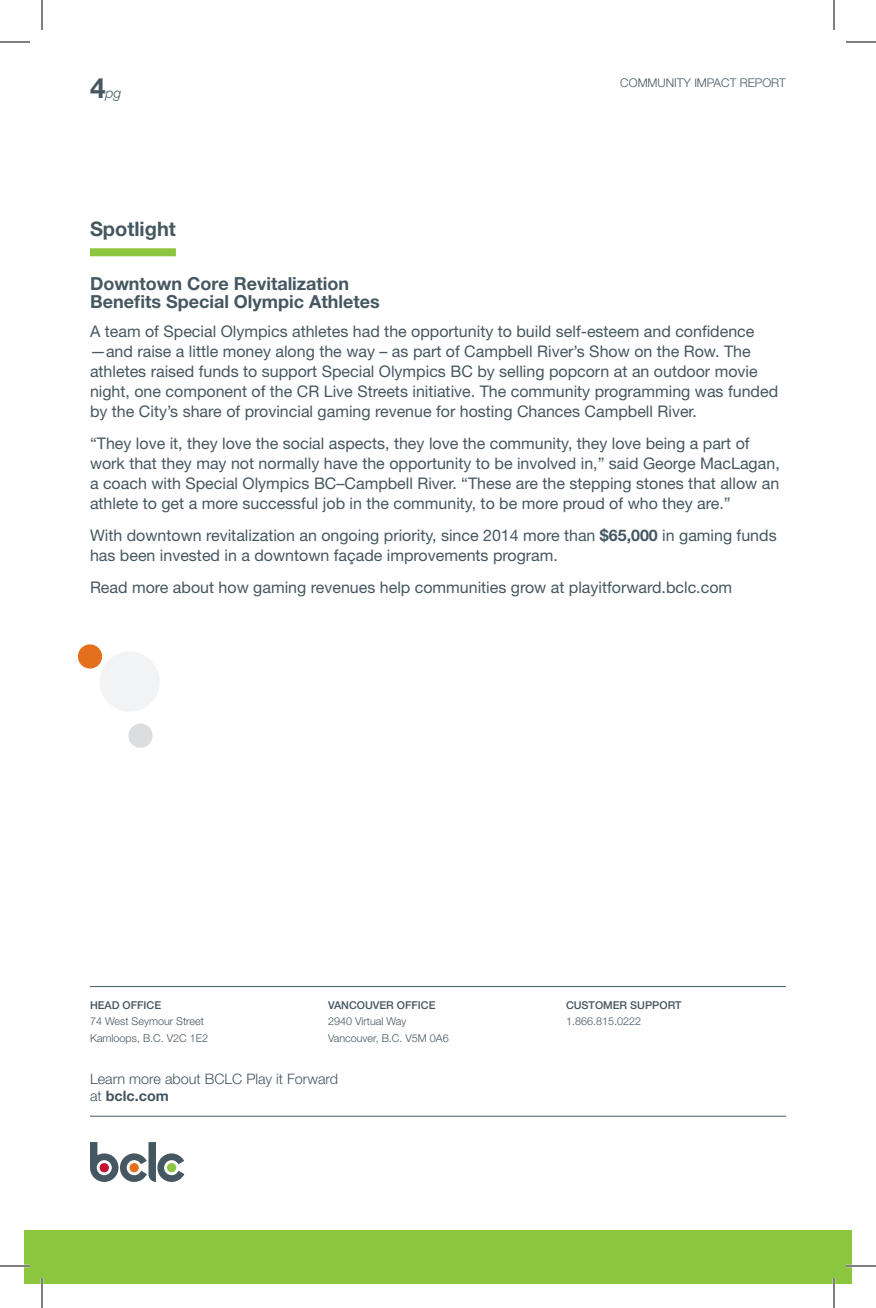
<style>
.page{position:relative;width:876px;height:1308px;background:#fff}
.page>*{position:absolute;margin:0;border:0;box-sizing:border-box;transform-origin:0 0}
.t1{font:700 20px "Helvetica Neue LT Std";color:#455760}
.t2{font:700 18px/18px "Helvetica Neue LT Std";color:#455760}
.t3{font:16px/20px "Helvetica Neue LT Std";color:#455760}
.t4{font:300 14.4px/16.8px "Helvetica Neue LT Std";color:#45555f}
.t5{font:italic 300 14px "Helvetica Neue LT Std";color:#455760}
.t6{font:300 12px "Helvetica Neue LT Std";color:#455760}
.t7{font:300 10.8px/16.8px "Helvetica Neue LT Std";color:#45555f}
.t8{font:500 10.8px "Helvetica Neue LT Std";color:#45555f}
.s1{font-weight:700;font-style:normal;font-size:28px}
.s2{font-weight:700}
</style>
<div class="page">
<div style="left:24px;top:1230px;width:828px;height:54px;background:#8bc63e"></div>
<div style="left:100px;top:652px;width:60px;height:60px;background:#f2f3f4;border-radius:50%"></div>
<svg style="left:90px;top:1142px;width:94px;height:40px"></svg>
<div style="left:100px;top:1163px;width:9px;height:9px;background:#c3102f;border-radius:50%"></div>
<div style="left:130px;top:1163px;width:9px;height:9px;background:#e4701e;border-radius:50%"></div>
<div style="left:167px;top:1163px;width:9px;height:9px;background:#8bc63e;border-radius:50%"></div>
<hr style="left:90px;top:986px;width:696px;height:1px;background:#455760">
<hr style="left:90px;top:1116px;width:696px;height:1px;background:#455760">
<div style="left:90px;top:248px;width:86px;height:8px;background:#8bc63e"></div>
<svg style="left:128px;top:723px;width:25px;height:25px"></svg>
<svg style="left:77px;top:644px;width:27px;height:25px"></svg>
<hr style="left:0;top:1265px;width:30px;height:2px;background:#fff">
<hr style="left:846px;top:1265px;width:30px;height:2px;background:#fff">
<hr style="left:41px;top:1278px;width:2px;height:30px;background:#fff">
<hr style="left:833px;top:1278px;width:2px;height:30px;background:#fff">
<hr style="left:0;top:42px;width:30px;height:1px;background:#000">
<hr style="left:846px;top:42px;width:30px;height:1px;background:#000">
<hr style="left:0;top:1266px;width:30px;height:1px;background:#000">
<hr style="left:846px;top:1266px;width:30px;height:1px;background:#000">
<hr style="left:42px;top:0;width:1px;height:30px;background:#000">
<hr style="left:42px;top:1278px;width:1px;height:30px;background:#000">
<hr style="left:834px;top:0;width:1px;height:30px;background:#000">
<hr style="left:834px;top:1278px;width:1px;height:30px;background:#000">
<p class="t5" style="left:90px;top:85px;width:33px"><span class="s1">4</span>pg</p>
<p class="t6" style="left:620px;top:75px;width:167px">COMMUNITY IMPACT REPORT</p>
<p class="t1" style="left:90px;top:217px;width:87px">Spotlight</p>
<p class="t2" style="left:90px;top:274px;width:291px">Downtown Core Revitalization<br>Benefits Special Olympic Athletes</p>
<p class="t3" style="left:90px;top:321px;width:690px">A team of Special Olympics athletes had the opportunity to build self-esteem and confidence —and raise a little money along the way – as part of Campbell River’s Show on the Row. The athletes raised funds to support Special Olympics BC by selling popcorn at an outdoor movie night, one component of the CR Live Streets initiative. The community programming was funded by the City’s share of provincial gaming revenue for hosting Chances Campbell River.</p>
<p class="t3" style="left:90px;top:433px;width:691px">“They love it, they love the social aspects, they love the community, they love being a part of work that they may not normally have the opportunity to be involved in,” said George MacLagan, a coach with Special Olympics BC–Campbell River. “These are the stepping stones that allow an athlete to get a more successful job in the community, to be more proud of who they are.”</p>
<p class="t3" style="left:90px;top:525px;width:688px">With downtown revitalization an ongoing priority, since 2014 more than <span class="s2">$65,000</span> in gaming funds has been invested in a downtown façade improvements program.</p>
<p class="t3" style="left:90px;top:577px;width:644px">Read more about how gaming revenues help communities grow at playitforward.bclc.com</p>
<p class="t8" style="left:90px;top:998px;width:73px">HEAD OFFICE</p>
<p class="t7" style="left:90px;top:1013px;width:120px">74 West Seymour Street<br>Kamloops, B.C. V2C 1E2</p>
<p class="t8" style="left:328px;top:998px;width:109px">VANCOUVER OFFICE</p>
<p class="t7" style="left:328px;top:1013px;width:122px">2940 Virtual Way<br>Vancouver, B.C. V5M 0A6</p>
<p class="t4" style="left:90px;top:1070px;width:250px">Learn more about BCLC Play it Forward at <span class="s2">bclc.com</span></p>
<p class="t8" style="left:566px;top:998px;width:117px">CUSTOMER SUPPORT</p>
<p class="t7" style="left:566px;top:1013px;width:77px">1.866.815.0222</p>
</div>
